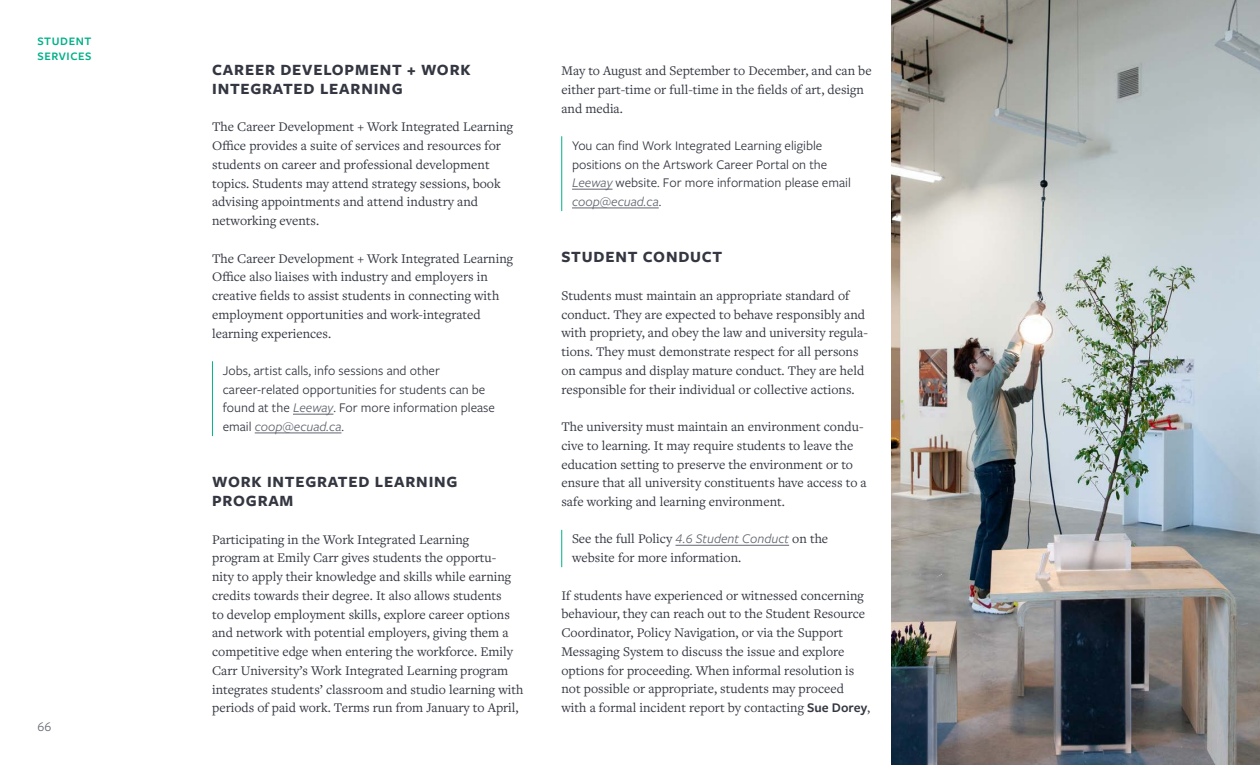
<style>
.page{position:relative;width:1260px;height:765px;background:#fff}
.page>*{position:absolute;margin:0;border:0;box-sizing:border-box;transform-origin:0 0}
.Text{font:700 16.25px/18.8px "Freight Sans Pro";letter-spacing:.05em;color:#343741}
.Text-2{font:13.75px/18.8px "Freight Text Pro";color:#343741}
.Table{font:13.75px/18.8px "Freight Sans Pro";color:#343741}
.Table-2{font:13.75px/18.8px "Freight Text Pro";color:#343741}
.t1{font:13.75px "Freight Sans Pro";color:#62666f}
.SN{font:600 11.88px "Freight Sans Pro";letter-spacing:.05em;color:#00b188}
.s1{font-style:italic;color:#62666f}
.s2{font-family:"Freight Sans Pro";font-style:italic;color:#62666f}
.s3{font-family:"Freight Sans Pro";font-weight:600}
</style>
<div class="page">
<hr style="left:212px;top:361px;width:1px;height:75px;background:#00b188">
<hr style="left:293px;top:414px;width:40px;height:1px;background:#62666f">
<hr style="left:255px;top:433px;width:86px;height:1px;background:#62666f">
<hr style="left:561px;top:136px;width:1px;height:75px;background:#00b188">
<hr style="left:572px;top:189px;width:41px;height:1px;background:#62666f">
<hr style="left:572px;top:208px;width:87px;height:1px;background:#62666f">
<hr style="left:561px;top:530px;width:1px;height:37px;background:#00b188">
<hr style="left:676px;top:545px;width:113px;height:1px;background:#62666f">
<img style="left:892px;top:0;width:368px;height:765px">
<p class="SN" style="left:38px;top:33px;width:55px">STUDENT</p>
<p class="SN" style="left:38px;top:48px;width:56px">SERVICES</p>
<p class="t1" style="left:38px;top:718px;width:15px">66</p>
<h3 class="Text" style="left:212px;top:60px;width:260px">CAREER DEVELOPMENT + WORK<br>INTEGRATED LEARNING</h3>
<p class="Text-2" style="left:212px;top:117px;width:303px">The Career Development + Work Integrated Learning Office provides a suite of services and resources for students on career and professional development topics. Students may attend strategy sessions, book advising appointments and attend industry and networking events.</p>
<p class="Text-2" style="left:212px;top:248px;width:303px">The Career Development + Work Integrated Learning Office also liaises with industry and employers in creative fields to assist students in connecting with employment opportunities and work-integrated learning experiences.</p>
<p class="Table" style="left:223px;top:360px;width:274px">Jobs, artist calls, info sessions and other career-related opportunities for students can be found at the <span class="s1">Leeway</span>. For more information please email <span class="s1">coop@ecuad.ca</span>.</p>
<p class="Text" style="left:212px;top:472px;width:247px">WORK INTEGRATED LEARNING<br>PROGRAM</p>
<p class="Text-2" style="left:212px;top:529px;width:313px">Participating in the Work Integrated Learning<br>program at Emily Carr gives students the opportu-<br>nity to apply their knowledge and skills while earning credits towards their degree. It also allows students<br>to develop employment skills, explore career options and network with potential employers, giving them a competitive edge when entering the workforce. Emily Carr University’s Work Integrated Learning program integrates students’ classroom and studio learning with periods of paid work. Terms run from January to April,</p>
<p class="Text-2" style="left:561px;top:61px;width:312px">May to August and September to December, and can be either part-time or full-time in the fields of art, design and media.</p>
<p class="Table" style="left:572px;top:135px;width:280px">You can find Work Integrated Learning eligible positions on the Artswork Career Portal on the <span class="s1">Leeway</span> website. For more information please email <span class="s1">coop@ecuad.ca</span>.</p>
<h3 class="Text" style="left:561px;top:247px;width:162px">STUDENT CONDUCT</h3>
<p class="Text-2" style="left:561px;top:286px;width:308px">Students must maintain an appropriate standard of conduct. They are expected to behave responsibly and with propriety, and obey the law and university regula&shy;tions. They must demonstrate respect for all persons on campus and display mature conduct. They are held responsible for their individual or collective actions.</p>
<p class="Text-2" style="left:561px;top:417px;width:307px">The university must maintain an environment condu&shy;cive to learning. It may require students to leave the education setting to preserve the environment or to ensure that all university constituents have access to a safe working and learning environment.</p>
<p class="Table-2" style="left:572px;top:529px;width:258px">See the full Policy <span class="s2">4.6 Student Conduct</span> on the website for more information.</p>
<p class="Text-2" style="left:561px;top:585px;width:310px">If students have experienced or witnessed concerning behaviour, they can reach out to the Student Resource Coordinator, Policy Navigation, or via the Support Messaging System to discuss the issue and explore options for proceeding. When informal resolution is not possible or appropriate, students may proceed with a formal incident report by contacting <span class="s3">Sue Dorey</span>,</p>
</div>
